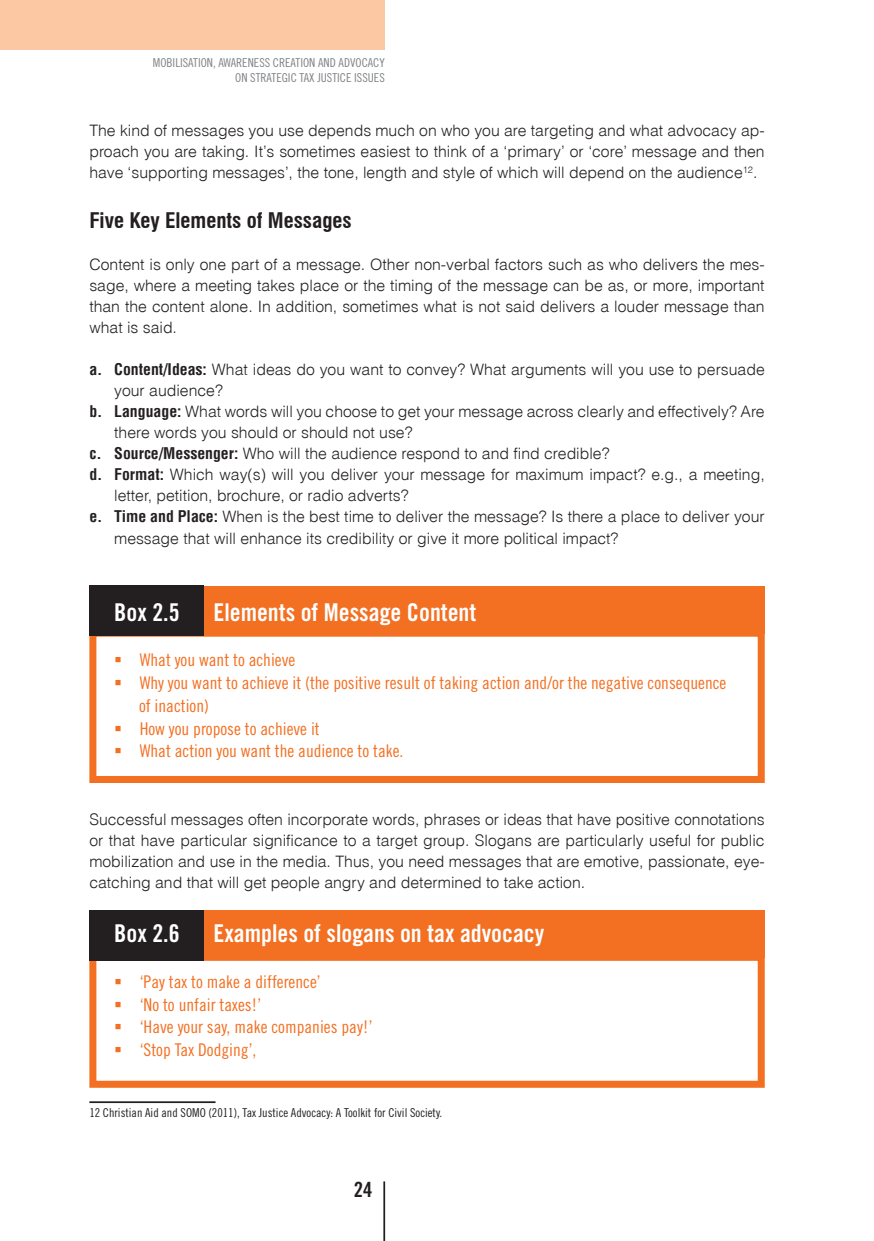
<style>
.page{position:relative;width:874px;height:1241px;background:#fff}
.page>*{position:absolute;margin:0;border:0;box-sizing:border-box;transform-origin:0 0}
.SB_Hed_1{font:24.5px "Trade Gothic Bold Cond Twenty";color:#fff}
.SB_Hed_2{font:700 condensed 21px "Swiss 721 BT";color:#231f20}
.t1{font:21px "Trade Gothic Bold Cond Twenty";color:#231f20}
.QTNS{font:17.5px/22.8px "Trade Gothic Cond Eighteen";color:#f36f21}
.BD_TXT{font:15.75px/21px "Switzerland Light Plain";color:#231f20}
.t2{font:12.25px "Trade Gothic Cond Eighteen";color:#231f20}
.t3{font:12.25px/14.7px "Trade Gothic Cond Eighteen";color:#808285;text-align:right}
.s1{font-family:"Switzerland Condensed"}
</style>
<div class="page">
<div style="left:0;top:0;width:384px;height:50px;background:#fcc8a3"></div>
<hr style="left:383px;top:1181px;width:2px;height:59px;background:#231f20">
<div style="left:89px;top:629px;width:675px;height:153px;border:7px solid #f36f21"></div>
<div style="left:89px;top:953px;width:675px;height:134px;border:7px solid #f36f21"></div>
<div style="left:89px;top:586px;width:675px;height:47px;background:#f36f21"></div>
<div style="left:89px;top:910px;width:675px;height:47px;background:#f36f21"></div>
<div style="left:89px;top:585px;width:114px;height:51px;background:#231f20"></div>
<div style="left:89px;top:910px;width:114px;height:51px;background:#231f20"></div>
<hr style="left:89px;top:1101px;width:126px;height:1px;background:#231f20">
<p class="t3" style="left:153px;top:55px;width:233px">MOBILISATION, AWARENESS CREATION AND ADVOCACY<br>ON STRATEGIC TAX JUSTICE ISSUES</p>
<p class="BD_TXT" style="left:89px;top:119px;width:676px;text-align:justify">The kind of messages you use depends much on who you are targeting and what advocacy ap&shy;proach you are taking. It’s sometimes easiest to think of a ‘primary’ or ‘core’ message and then have ‘supporting messages’, the tone, length and style of which will depend on the audience<sup>12</sup>.</p>
<p class="SB_Hed_2" style="left:89px;top:208px;width:264px">Five Key Elements of Messages</p>
<p class="BD_TXT" style="left:89px;top:254px;width:676px;text-align:justify">Content is only one part of a message. Other non-verbal factors such as who delivers the mes&shy;sage, where a meeting takes place or the timing of the message can be as, or more, important than the content alone. In addition, sometimes what is not said delivers a louder message than what is said.</p>
<p class="BD_TXT" style="left:114px;top:359px;width:651px;text-indent:-25px"><span class="s1">a. Content/Ideas:</span> What ideas do you want to convey? What arguments will you use to persuade your audience?</p>
<p class="BD_TXT" style="left:114px;top:401px;width:651px;text-indent:-25px"><span class="s1">b. Language:</span> What words will you choose to get your message across clearly and effectively? Are there words you should or should not use?</p>
<p class="BD_TXT" style="left:89px;top:443px;width:521px"><span class="s1">c. Source/Messenger:</span> Who will the audience respond to and find credible?</p>
<p class="BD_TXT" style="left:114px;top:464px;width:651px;text-indent:-25px"><span class="s1">d. Format:</span> Which way(s) will you deliver your message for maximum impact? e.g., a meeting, letter, petition, brochure, or radio adverts?</p>
<p class="BD_TXT" style="left:114px;top:506px;width:651px;text-indent:-25px"><span class="s1">e. Time and Place:</span> When is the best time to deliver the message? Is there a place to deliver your message that will enhance its credibility or give it more political impact?</p>
<p class="SB_Hed_1" style="left:114px;top:597px;width:67px">Box 2.5</p>
<p class="SB_Hed_1" style="left:213px;top:597px;width:264px">Elements of Message Content</p>
<p class="QTNS" style="left:114px;top:648px;width:183px">▪ What you want to achieve</p>
<p class="QTNS" style="left:139px;top:671px;width:588px;text-indent:-25px">▪ Why you want to achieve it (the positive result of taking action and/or the negative consequence of inaction)</p>
<p class="QTNS" style="left:114px;top:716px;width:207px">▪ How you propose to achieve it</p>
<p class="QTNS" style="left:114px;top:739px;width:290px">▪ What action you want the audience to take.</p>
<p class="BD_TXT" style="left:89px;top:808px;width:676px;text-align:justify">Successful messages often incorporate words, phrases or ideas that have positive connotations or that have particular significance to a target group. Slogans are particularly useful for public mobilization and use in the media. Thus, you need messages that are emotive, passionate, eye&shy;catching and that will get people angry and determined to take action.</p>
<p class="SB_Hed_1" style="left:114px;top:918px;width:67px">Box 2.6</p>
<p class="SB_Hed_1" style="left:213px;top:918px;width:332px">Examples of slogans on tax advocacy</p>
<p class="QTNS" style="left:114px;top:969px;width:208px">▪ ‘Pay tax to make a difference’</p>
<p class="QTNS" style="left:114px;top:992px;width:148px">▪ ‘No to unfair taxes!’</p>
<p class="QTNS" style="left:114px;top:1015px;width:260px">▪ ‘Have your say, make companies pay!’</p>
<p class="QTNS" style="left:114px;top:1038px;width:144px">▪ ‘Stop Tax Dodging’,</p>
<p class="t2" style="left:89px;top:1105px;width:354px">12 Christian Aid and SOMO (2011), Tax Justice Advocacy: A Toolkit for Civil Society.</p>
<h2 class="t1" style="left:353px;top:1176px;width:20px">24</h2>
</div>
